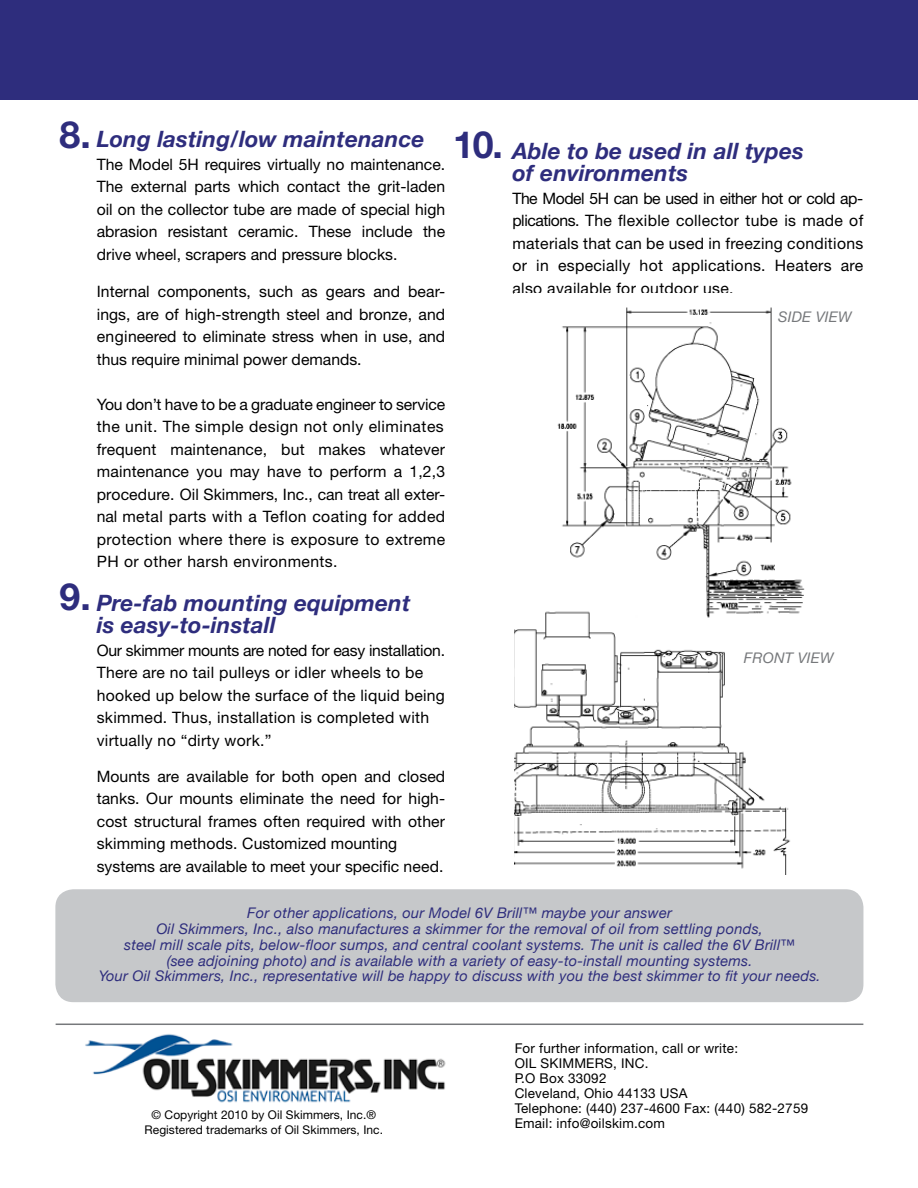
<style>
.page{position:relative;width:918px;height:1188px;background:#fff}
.page>*{position:absolute;margin:0;border:0;box-sizing:border-box;transform-origin:0 0}
.t1{font:700 37.5px "Helvetica Neue";color:#2e2d7d}
.t2{font:italic 700 22.5px/22.5px "Helvetica Neue";letter-spacing:.005em;color:#2e2d7d}
.t3{font:15.75px/22.5px "Helvetica Neue";letter-spacing:.01em;color:#000;text-align:justify}
.t4{font:italic 14.7px/15.8px "Helvetica Neue";letter-spacing:.015em;color:#2e2d7d;text-align:center}
.t5{font:italic 14.7px "Helvetica Neue";letter-spacing:.015em;color:#76787b}
.t6{font:13.5px/15px "Helvetica Neue";letter-spacing:.015em;color:#000}
.t7{font:12px/15px "Helvetica Neue";letter-spacing:.005em;color:#000;text-align:center}
</style>
<div class="page">
<hr style="left:56px;top:1024px;width:807px;height:1px;background:#76787b">
<div style="left:55px;top:889px;width:808px;height:113px;background:#c6c8ca;border-radius:18px"></div>
<div style="left:0;top:0;width:918px;height:99px;background:#2e2d7d"></div>
<img style="left:514px;top:307px;width:291px;height:567px">
<img style="left:85px;top:1034px;width:361px;height:69px">
<h1 class="t1" style="left:59px;top:112px;width:33px">8.</h1>
<h1 class="t1" style="left:453px;top:121px;width:51px">10.</h1>
<h2 class="t2" style="left:97px;top:127px;width:329px">Long lasting/low maintenance</h2>
<p class="t3" style="left:97px;top:153px;width:350px">The Model 5H requires virtually no maintenance.<br>The external parts which contact the grit-laden oil on the collector tube are made of special high abrasion resistant ceramic. These include the drive wheel, scrapers and pressure blocks.</p>
<p class="t3" style="left:97px;top:280px;width:350px">Internal components, such as gears and bear&shy;ings, are of high-strength steel and bronze, and engineered to eliminate stress when in use, and thus require minimal power demands.</p>
<p class="t3" style="left:97px;top:393px;width:350px">You don’t have to be a graduate engineer to service the unit. The simple design not only eliminates frequent maintenance, but makes whatever maintenance you may have to perform a 1,2,3 procedure. Oil Skimmers, Inc., can treat all exter&shy;nal metal parts with a Teflon coating for added protection where there is exposure to extreme PH or other harsh environments.</p>
<h2 class="t2" style="left:97px;top:591px;width:315px">Pre-fab mounting equipment is easy-to-install</h2>
<p class="t3" style="left:97px;top:639px;width:350px;text-align:left">Our skimmer mounts are noted for easy installation.<br>There are no tail pulleys or idler wheels to be hooked up below the surface of the liquid being skimmed. Thus, installation is completed with virtually no “dirty work.”</p>
<p class="t3" style="left:97px;top:765px;width:350px;text-align:left">Mounts are available for both open and closed tanks. Our mounts eliminate the need for high&shy;cost structural frames often required with other skimming methods. Customized mounting systems are available to meet your specific need.</p>
<h1 class="t1" style="left:59px;top:573px;width:33px">9.</h1>
<h2 class="t2" style="left:512px;top:139px;width:293px">Able to be used in all types of environments</h2>
<p class="t3" style="left:512px;top:187px;width:352px">The Model 5H can be used in either hot or cold ap&shy;plications. The flexible collector tube is made of materials that can be used in freezing conditions or in especially hot applications. Heaters are also available for outdoor use.</p>
<p class="t5" style="left:778px;top:308px;width:75px">SIDE VIEW</p>
<p class="t5" style="left:744px;top:649px;width:91px">FRONT VIEW</p>
<p class="t4" style="left:99px;top:905px;width:724px">For other applications, our Model 6V Brill™ maybe your answer<br>Oil Skimmers, Inc., also manufactures a skimmer for the removal of oil from settling ponds,<br>steel mill scale pits, below-floor sumps, and central coolant systems. The unit is called the 6V Brill™<br>(see adjoining photo) and is available with a variety of easy-to-install mounting systems.<br>Your Oil Skimmers, Inc., representative will be happy to discuss with you the best skimmer to fit your needs.</p>
<p class="t7" style="left:145px;top:1107px;width:240px">© Copyright 2010 by Oil Skimmers, Inc. ®<br>Registered trademarks of Oil Skimmers, Inc.</p>
<p class="t6" style="left:515px;top:1041px;width:295px">For further information, call or write:<br>OIL SKIMMERS, INC.<br>P.O Box 33092<br>Cleveland, Ohio 44133 USA<br>Telephone: (440) 237-4600 Fax: (440) 582-2759<br>Email: info@oilskim.com</p>
</div>
